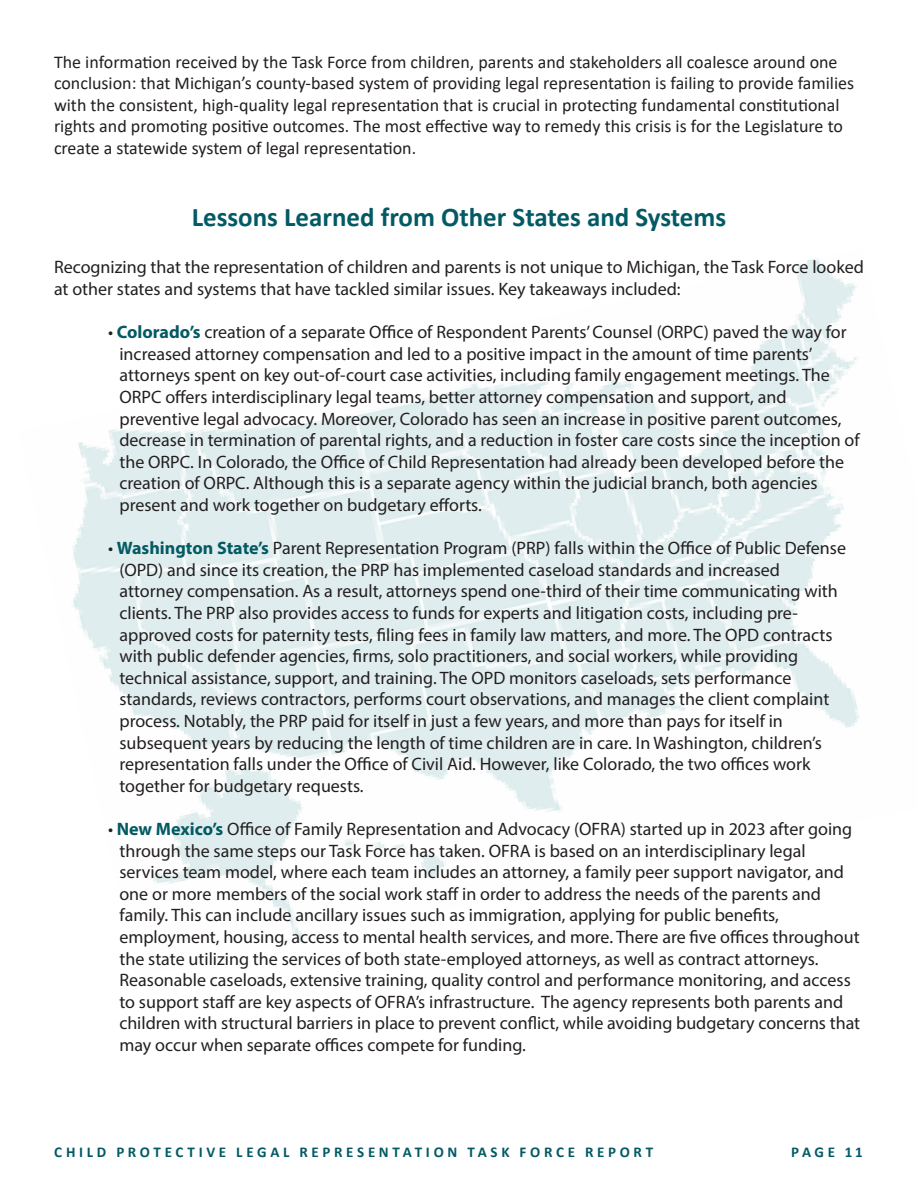
<style>
.page{position:relative;width:918px;height:1188px;background:#fff}
.page>*{position:absolute;margin:0;border:0;box-sizing:border-box;transform-origin:0 0}
.t1{font:700 27px "Calibri";color:#035a64}
.t2{font:18px/21.6px "Myriad Pro";color:#231f20}
.t3{font:18px/21.6px "Calibri";color:#231f20}
.footer_b{font:700 15px "Calibri";letter-spacing:.245em;color:#035a64}
.s1{font-weight:700;color:#035a64}
</style>
<div class="page">
<img style="left:72px;top:258px;width:787px;height:685px">
<p class="t3" style="left:54px;top:50px;width:802px">The information received by the Task Force from children, parents and stakeholders all coalesce around one conclusion: that Michigan’s county-based system of providing legal representation is failing to provide families with the consistent, high-quality legal representation that is crucial in protecting fundamental constitutional rights and promoting positive outcomes. The most effective way to remedy this crisis is for the Legislature to create a statewide system of legal representation.</p>
<p class="t1" style="left:192px;top:198px;width:536px">Lessons Learned from Other States and Systems</p>
<p class="t2" style="left:54px;top:256px;width:811px">Recognizing that the representation of children and parents is not unique to Michigan, the Task Force looked at other states and systems that have tackled similar issues. Key takeaways included:</p>
<p class="t2" style="left:108px;top:321px;width:740px">• <span class="s1">Colorado’s</span> creation of a separate Office of Respondent Parents’ Counsel (ORPC) paved the way for</p>
<p class="t2" style="left:119px;top:343px;width:695px">increased attorney compensation and led to a positive impact in the amount of time parents’</p>
<p class="t2" style="left:119px;top:364px;width:712px">attorneys spent on key out-of-court case activities, including family engagement meetings. The</p>
<p class="t2" style="left:119px;top:386px;width:669px">ORPC offers interdisciplinary legal teams, better attorney compensation and support, and</p>
<p class="t2" style="left:119px;top:407px;width:742px">preventive legal advocacy. Moreover, Colorado has seen an increase in positive parent outcomes, decrease in termination of parental rights, and a reduction in foster care costs since the inception of the ORPC. In Colorado, the Office of Child Representation had already been developed before the</p>
<p class="t2" style="left:119px;top:472px;width:700px">creation of ORPC. Although this is a separate agency within the judicial branch, both agencies</p>
<p class="t2" style="left:119px;top:494px;width:364px">present and work together on budgetary efforts.</p>
<p class="t2" style="left:119px;top:537px;width:728px;text-indent:-11px">• <span class="s1">Washington State’s</span> Parent Representation Program (PRP) falls within the Office of Public Defense (OPD) and since its creation, the PRP has implemented caseload standards and increased</p>
<p class="t2" style="left:119px;top:580px;width:720px">attorney compensation. As a result, attorneys spend one-third of their time communicating with</p>
<p class="t2" style="left:119px;top:602px;width:680px">clients. The PRP also provides access to funds for experts and litigation costs, including pre-</p>
<p class="t2" style="left:119px;top:623px;width:715px">approved costs for paternity tests, filing fees in family law matters, and more. The OPD contracts with public defender agencies, firms, solo practitioners, and social workers, while providing</p>
<p class="t2" style="left:119px;top:667px;width:674px">technical assistance, support, and training. The OPD monitors caseloads, sets performance</p>
<p class="t2" style="left:119px;top:688px;width:711px">standards, reviews contractors, performs court observations, and manages the client complaint</p>
<p class="t2" style="left:119px;top:710px;width:665px">process. Notably, the PRP paid for itself in just a few years, and more than pays for itself in</p>
<p class="t2" style="left:119px;top:731px;width:704px">subsequent years by reducing the length of time children are in care. In Washington, children’s</p>
<p class="t2" style="left:119px;top:753px;width:693px">representation falls under the Office of Civil Aid. However, like Colorado, the two offices work</p>
<p class="t2" style="left:119px;top:775px;width:246px">together for budgetary requests.</p>
<p class="t2" style="left:108px;top:818px;width:746px">• <span class="s1">New Mexico’s</span> Office of Family Representation and Advocacy (OFRA) started up in 2023 after going</p>
<p class="t2" style="left:119px;top:839px;width:688px">through the same steps our Task Force has taken. OFRA is based on an interdisciplinary legal</p>
<p class="t2" style="left:119px;top:861px;width:726px">services team model, where each team includes an attorney, a family peer support navigator, and</p>
<p class="t2" style="left:119px;top:883px;width:703px">one or more members of the social work staff in order to address the needs of the parents and</p>
<p class="t2" style="left:119px;top:904px;width:661px">family. This can include ancillary issues such as immigration, applying for public benefits,</p>
<p class="t2" style="left:119px;top:926px;width:742px">employment, housing, access to mental health services, and more. There are five offices throughout the state utilizing the services of both state-employed attorneys, as well as contract attorneys.</p>
<p class="t2" style="left:119px;top:969px;width:733px">Reasonable caseloads, extensive training, quality control and performance monitoring, and access</p>
<p class="t2" style="left:119px;top:991px;width:742px">to support staff are key aspects of OFRA’s infrastructure. The agency represents both parents and children with structural barriers in place to prevent conflict, while avoiding budgetary concerns that may occur when separate offices compete for funding.</p>
<p class="footer_b" style="left:54px;top:1142px;width:600px">CHILD PROTECTIVE LEGAL REPRESENTATION TASK FORCE REPORT</p>
<p class="footer_b" style="left:791px;top:1142px;width:73px">PAGE 11</p>
</div>
